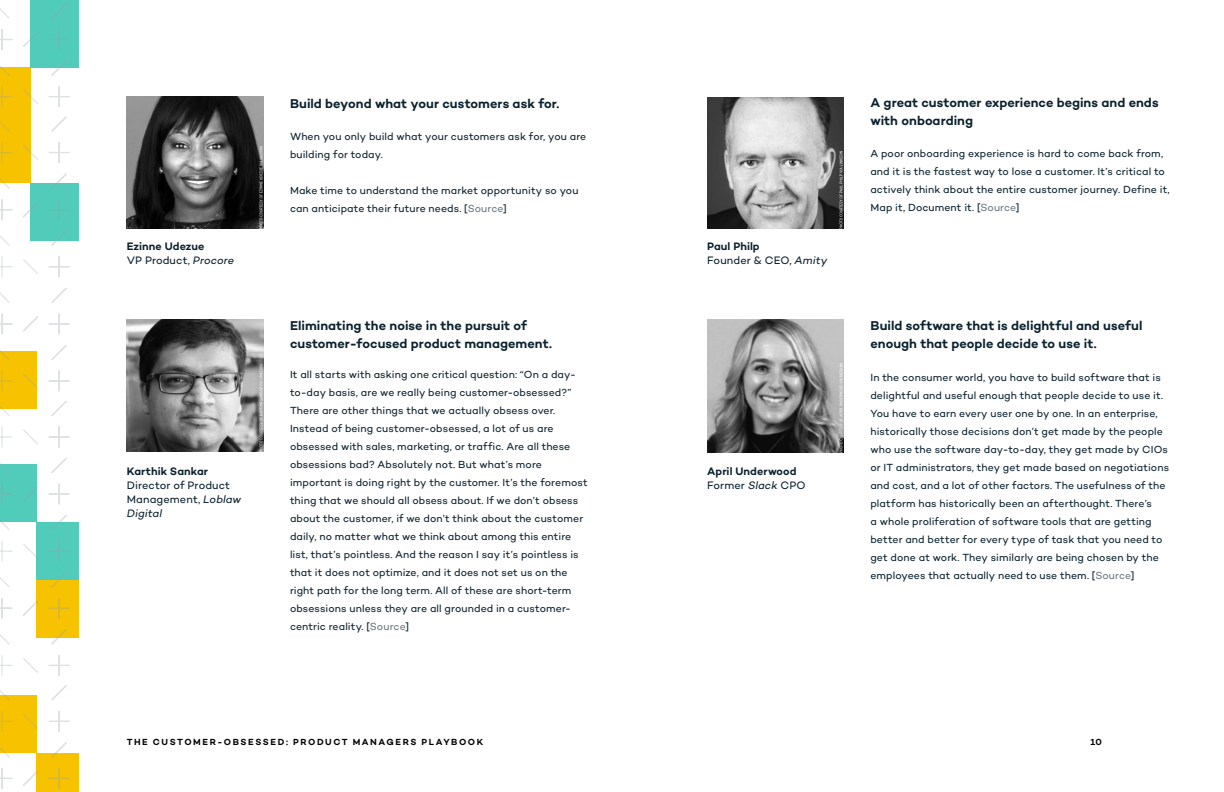
<style>
.page{position:relative;width:1224px;height:792px;background:#fff}
.page>*{position:absolute;margin:0;border:0;box-sizing:border-box;transform-origin:0 0}
.t1{font:600 13px/18px "Campton";color:#0a212e}
.t2{font:600 11px/14px "Campton";letter-spacing:.005em;color:#0a212e}
.t3{font:11px/14px "Campton";letter-spacing:.005em;color:#0a212e}
.t4{font:10.5px/18px "Campton";letter-spacing:.01em;color:#0a212e}
.t5{font:600 9px "Campton";letter-spacing:.175em;color:#000}
.s1{font-weight:400}
.s2{font-weight:400;font-style:italic}
.s3{font-style:italic}
.s4{color:#6a7981}
.s5{font-weight:600}
</style>
<div class="page">
<div style="left:0;top:67px;width:30px;height:58px;background:#f7c200"></div>
<div style="left:0;top:351px;width:37px;height:58px;background:#f7c200"></div>
<svg style="left:0;top:0;width:79px;height:108px"></svg>
<svg style="left:0;top:115px;width:79px;height:277px"></svg>
<svg style="left:0;top:401px;width:79px;height:275px"></svg>
<svg style="left:0;top:685px;width:79px;height:107px"></svg>
<img style="left:127px;top:96px;width:136px;height:133px">
<img style="left:127px;top:319px;width:136px;height:133px">
<img style="left:707px;top:97px;width:136px;height:132px">
<img style="left:707px;top:320px;width:136px;height:132px">
<p class="t2" style="left:127px;top:239px;width:109px">Ezinne Udezue<br><span class="s1">VP Product,</span> <span class="s2">Procore</span></p>
<p class="t2" style="left:127px;top:464px;width:83px">Karthik Sankar</p>
<p class="t3" style="left:127px;top:478px;width:116px">Director of Product<br>Management, <span class="s3">Loblaw<br>Digital</span></p>
<p class="t1" style="left:290px;top:94px;width:271px">Build beyond what your customers ask for.</p>
<p class="t4" style="left:290px;top:127px;width:298px">When you only build what your customers ask for, you are building for today.</p>
<p class="t4" style="left:290px;top:181px;width:290px">Make time to understand the market opportunity so you can anticipate their future needs. [<span class="s4">Source</span>]</p>
<p class="t1" style="left:290px;top:316px;width:263px">Eliminating the noise in the pursuit of customer-focused product management.</p>
<p class="t4" style="left:290px;top:365px;width:299px">It all starts with asking one critical question: “On a day&shy;to-day basis, are we really being customer-obsessed?” There are other things that we actually obsess over.<br>Instead of being customer-obsessed, a lot of us are obsessed with sales, marketing, or traffic. Are all these obsessions bad? Absolutely not. But what’s more important is doing right by the customer. It’s the foremost thing that we should all obsess about. If we don’t obsess about the customer, if we don’t think about the customer daily, no matter what we think about among this entire list, that’s pointless. And the reason I say it’s pointless is that it does not optimize, and it does not set us on the right path for the long term. All of these are short-term obsessions unless they are all grounded in a customer&shy;centric reality. [<span class="s4">Source</span>]</p>
<p class="t3" style="left:707px;top:239px;width:122px"><span class="s5">Paul Philp<br></span>Founder &amp; CEO, <span class="s3">Amity</span></p>
<p class="t2" style="left:707px;top:464px;width:100px">April Underwood<br><span class="s1">Former</span> <span class="s2">Slack</span> <span class="s1">CPO</span></p>
<p class="t1" style="left:870px;top:93px;width:290px">A great customer experience begins and ends with onboarding</p>
<p class="t4" style="left:870px;top:144px;width:301px">A poor onboarding experience is hard to come back from, and it is the fastest way to lose a customer. It’s critical to actively think about the entire customer journey. Define it, Map it, Document it. [<span class="s4">Source</span>]</p>
<p class="t1" style="left:870px;top:317px;width:274px">Build software that is delightful and useful enough that people decide to use it.</p>
<p class="t4" style="left:870px;top:368px;width:300px">In the consumer world, you have to build software that is delightful and useful enough that people decide to use it.<br>You have to earn every user one by one. In an enterprise, historically those decisions don’t get made by the people who use the software day-to-day, they get made by CIOs or IT administrators, they get made based on negotiations and cost, and a lot of other factors. The usefulness of the platform has historically been an afterthought. There’s<br>a whole proliferation of software tools that are getting better and better for every type of task that you need to get done at work. They similarly are being chosen by the employees that actually need to use them. [<span class="s4">Source</span>]</p>
<p class="t5" style="left:127px;top:736px;width:358px">THE CUSTOMER-OBSESSED: PRODUCT MANAGERS PLAYBOOK</p>
<p class="t5" style="left:1091px;top:736px;width:13px">10</p>
</div>
